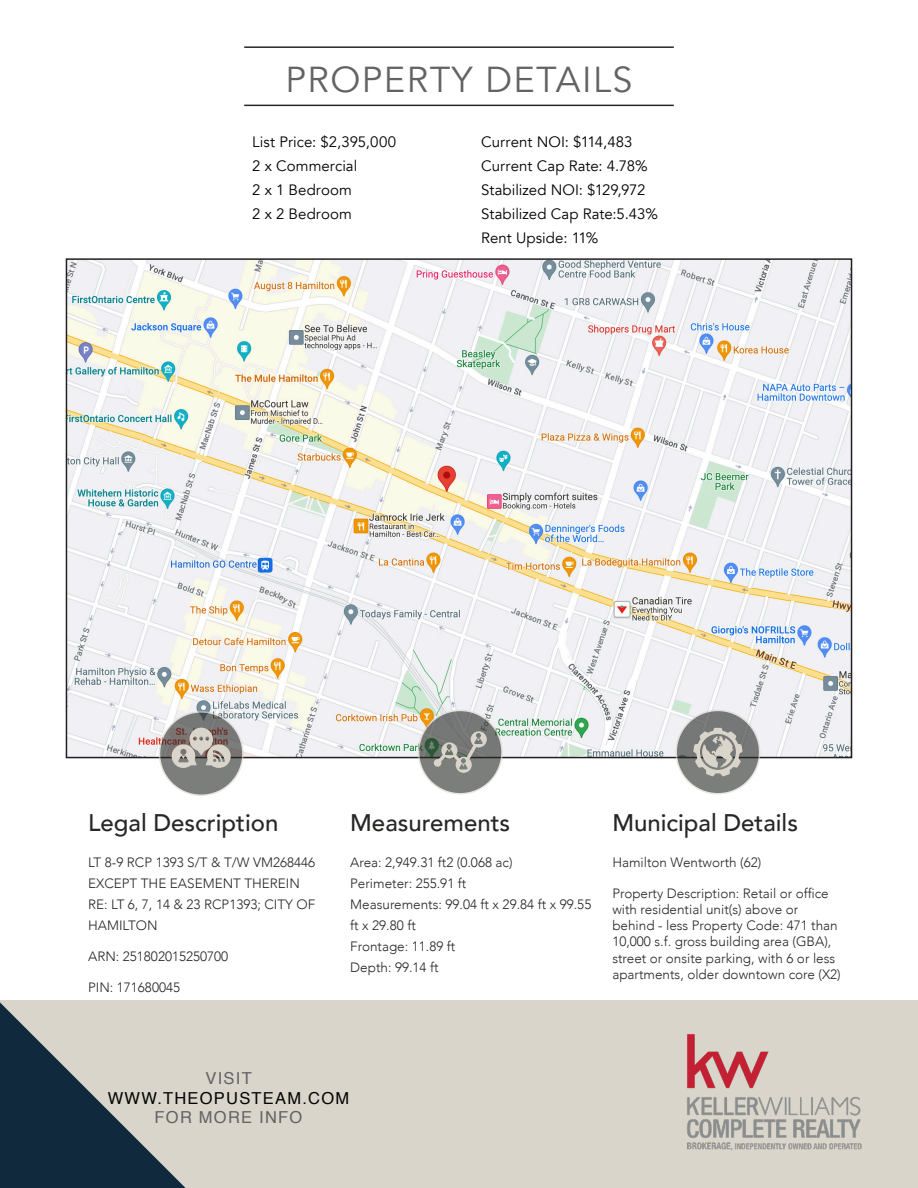
<style>
.page{position:relative;width:918px;height:1188px;background:#fff}
.page>*{position:absolute;margin:0;border:0;box-sizing:border-box;transform-origin:0 0}
.Subhead_-_Align_Left{font:36px "Avenir";letter-spacing:.04em;color:#636366}
.Body_Text_-_Align_Left{font:500 24px "Avenir";color:#262825}
.t1{font:16.5px "Helvetica";letter-spacing:.075em;color:#040503}
.t2{font:16.5px "Helvetica";letter-spacing:.075em;color:#636366}
.Pull_Text_-_Align_Left{font:15px "Avenir";letter-spacing:.005em;color:#000}
.Body_Text_-_Align_Left-2{font:300 13.5px/16.2px "Avenir";color:#262825}
</style>
<div class="page">
<div style="left:0;top:1000px;width:918px;height:188px;background:#d9d5cb"></div>
<img style="left:687px;top:1034px;width:175px;height:117px">
<svg style="left:0;top:1002px;width:186px;height:186px"></svg>
<img style="left:69px;top:261px;width:780px;height:494px">
<svg style="left:419px;top:710px;width:83px;height:84px;background:#787c79"></svg>
<div style="left:418px;top:710px;width:85px;height:85px;border:2px solid #d9d5cb;border-radius:50%"></div>
<svg style="left:434px;top:731px;width:53px;height:42px;background:#8c8e89"></svg>
<svg style="left:676px;top:710px;width:84px;height:84px;background:#7d7f7e"></svg>
<div style="left:675px;top:710px;width:85px;height:85px;border:2px solid #d9d5cb;border-radius:50%"></div>
<svg style="left:693px;top:728px;width:50px;height:48px;background:#a7a6a0"></svg>
<svg style="left:159px;top:712px;width:84px;height:83px;background:#7d7e7c"></svg>
<div style="left:159px;top:711px;width:85px;height:85px;border:2px solid #d9d5cb;border-radius:50%"></div>
<svg style="left:172px;top:728px;width:60px;height:41px;background:#a49c96"></svg>
<hr style="left:244px;top:46px;width:430px;height:2px;background:#262825">
<hr style="left:244px;top:105px;width:430px;height:1px;background:#262825">
<p class="Subhead_-_Align_Left" style="left:286px;top:58px;width:349px">PROPERTY DETAILS</p>
<p class="Pull_Text_-_Align_Left" style="left:252px;top:133px;width:146px">List Price: $2,395,000</p>
<p class="Pull_Text_-_Align_Left" style="left:252px;top:157px;width:107px">2 x Commercial</p>
<p class="Pull_Text_-_Align_Left" style="left:252px;top:181px;width:101px">2 x 1 Bedroom</p>
<p class="Pull_Text_-_Align_Left" style="left:252px;top:205px;width:101px">2 x 2 Bedroom</p>
<p class="Pull_Text_-_Align_Left" style="left:481px;top:133px;width:153px">Current NOI: $114,483</p>
<p class="Pull_Text_-_Align_Left" style="left:481px;top:157px;width:168px">Current Cap Rate: 4.78%</p>
<p class="Pull_Text_-_Align_Left" style="left:481px;top:181px;width:166px">Stabilized NOI: $129,972</p>
<p class="Pull_Text_-_Align_Left" style="left:481px;top:205px;width:178px">Stabilized Cap Rate:5.43%</p>
<p class="Pull_Text_-_Align_Left" style="left:481px;top:229px;width:119px">Rent Upside: 11%</p>
<p class="Body_Text_-_Align_Left" style="left:88px;top:802px;width:192px">Legal Description</p>
<p class="Body_Text_-_Align_Left-2" style="left:88px;top:852px;width:229px;line-height:21px">LT 8-9 RCP 1393 S/T &amp; T/W VM268446<br>EXCEPT THE EASEMENT THEREIN<br>RE: LT 6, 7, 14 &amp; 23 RCP1393; CITY OF<br>HAMILTON</p>
<p class="Body_Text_-_Align_Left-2" style="left:88px;top:948px;width:142px">ARN: 251802015250700</p>
<p class="Body_Text_-_Align_Left-2" style="left:88px;top:979px;width:93px">PIN: 171680045</p>
<p class="Body_Text_-_Align_Left" style="left:350px;top:802px;width:162px">Measurements</p>
<p class="Body_Text_-_Align_Left-2" style="left:350px;top:854px;width:164px">Area: 2,949.31 ft2 (0.068 ac)</p>
<p class="Body_Text_-_Align_Left-2" style="left:350px;top:875px;width:118px">Perimeter: 255.91 ft</p>
<p class="Body_Text_-_Align_Left-2" style="left:350px;top:894px;width:243px;line-height:21px">Measurements: 99.04 ft x 29.84 ft x 99.55 ft x 29.80 ft</p>
<p class="Body_Text_-_Align_Left-2" style="left:350px;top:938px;width:107px">Frontage: 11.89 ft</p>
<p class="Body_Text_-_Align_Left-2" style="left:350px;top:959px;width:90px">Depth: 99.14 ft</p>
<p class="Body_Text_-_Align_Left" style="left:612px;top:802px;width:187px">Municipal Details</p>
<p class="Body_Text_-_Align_Left-2" style="left:612px;top:854px;width:150px">Hamilton Wentworth (62)</p>
<p class="Body_Text_-_Align_Left-2" style="left:612px;top:885px;width:230px">Property Description: Retail or office with residential unit(s) above or behind - less Property Code: 471 than 10,000 s.f. gross building area (GBA), street or onsite parking, with 6 or less apartments, older downtown core (X2)</p>
<p class="t2" style="left:206px;top:1065px;width:48px">VISIT</p>
<p class="t1" style="left:108px;top:1085px;width:243px">WWW.THEOPUSTEAM.COM</p>
<p class="t2" style="left:155px;top:1105px;width:149px">FOR MORE INFO</p>
</div>
